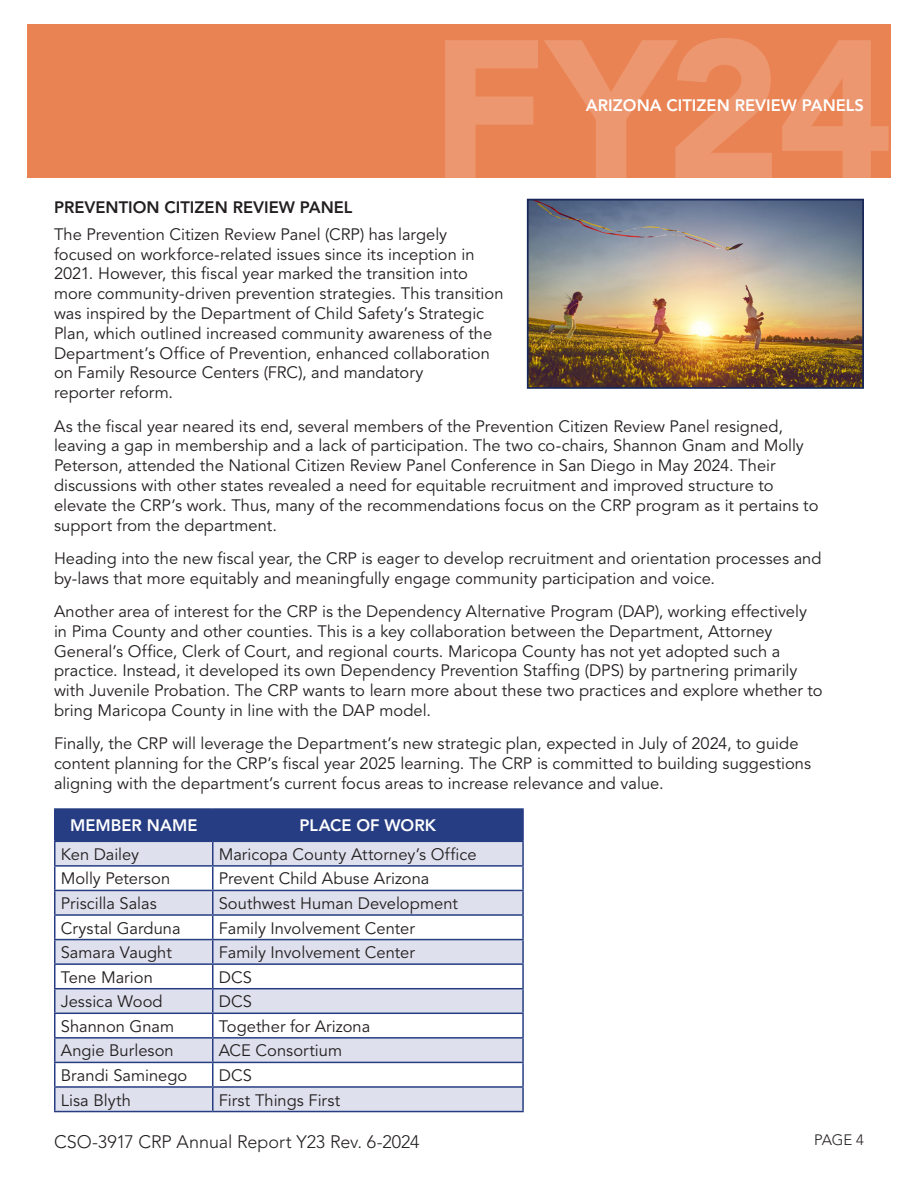
<style>
.page{position:relative;width:918px;height:1188px;background:#fff}
.page>*{position:absolute;margin:0;border:0;box-sizing:border-box;transform-origin:0 0}
.t1{font:900 195.45px "Avenir";color:#fff}
.t2{font:300 18px "Avenir";letter-spacing:-.005em;color:#231f20}
.body_copy{font:16.5px/19.8px "Avenir";color:#231f20}
.Table_Headers{font:800 16.5px "Avenir";color:#fff}
.t3{font:800 16.5px "Avenir";color:#231f20}
.t4{font:300 15px "Avenir";color:#231f20}
</style>
<div class="page">
<div style="left:27px;top:24px;width:864px;height:154px;background:#e98353"></div>
<div style="left:56px;top:810px;width:466px;height:31px;background:#263d83"></div>
<svg style="left:56px;top:842px;width:466px;height:269px;fill:#dfe0ed"></svg>
<svg style="left:56px;top:1063px;width:466px;height:23px"></svg>
<hr style="left:54px;top:808px;width:159px;height:2px;background:#263d83">
<hr style="left:54px;top:810px;width:2px;height:31px;background:#263d83">
<hr style="left:213px;top:808px;width:311px;height:2px;background:#263d83">
<hr style="left:212px;top:810px;width:2px;height:31px;background:#263d83">
<hr style="left:522px;top:810px;width:2px;height:31px;background:#263d83">
<hr style="left:54px;top:841px;width:159px;height:1px;background:#263d83">
<hr style="left:54px;top:842px;width:2px;height:23px;background:#263d83">
<hr style="left:213px;top:841px;width:311px;height:1px;background:#263d83">
<hr style="left:212px;top:842px;width:2px;height:23px;background:#263d83">
<hr style="left:522px;top:842px;width:2px;height:23px;background:#263d83">
<hr style="left:54px;top:865px;width:159px;height:2px;background:#263d83">
<hr style="left:54px;top:867px;width:2px;height:23px;background:#263d83">
<hr style="left:213px;top:865px;width:311px;height:2px;background:#263d83">
<hr style="left:212px;top:867px;width:2px;height:23px;background:#263d83">
<hr style="left:522px;top:867px;width:2px;height:23px;background:#263d83">
<hr style="left:54px;top:890px;width:159px;height:1px;background:#263d83">
<hr style="left:54px;top:891px;width:2px;height:23px;background:#263d83">
<hr style="left:213px;top:890px;width:311px;height:1px;background:#263d83">
<hr style="left:212px;top:891px;width:2px;height:23px;background:#263d83">
<hr style="left:522px;top:891px;width:2px;height:23px;background:#263d83">
<hr style="left:54px;top:914px;width:159px;height:2px;background:#263d83">
<hr style="left:54px;top:916px;width:2px;height:23px;background:#263d83">
<hr style="left:213px;top:914px;width:311px;height:2px;background:#263d83">
<hr style="left:212px;top:916px;width:2px;height:23px;background:#263d83">
<hr style="left:522px;top:916px;width:2px;height:23px;background:#263d83">
<hr style="left:54px;top:939px;width:159px;height:1px;background:#263d83">
<hr style="left:54px;top:940px;width:2px;height:23px;background:#263d83">
<hr style="left:213px;top:939px;width:311px;height:1px;background:#263d83">
<hr style="left:212px;top:940px;width:2px;height:23px;background:#263d83">
<hr style="left:522px;top:940px;width:2px;height:23px;background:#263d83">
<hr style="left:54px;top:963px;width:159px;height:2px;background:#263d83">
<hr style="left:54px;top:965px;width:2px;height:23px;background:#263d83">
<hr style="left:213px;top:963px;width:311px;height:2px;background:#263d83">
<hr style="left:212px;top:965px;width:2px;height:23px;background:#263d83">
<hr style="left:522px;top:965px;width:2px;height:23px;background:#263d83">
<hr style="left:54px;top:988px;width:159px;height:1px;background:#263d83">
<hr style="left:54px;top:989px;width:2px;height:24px;background:#263d83">
<hr style="left:213px;top:988px;width:311px;height:1px;background:#263d83">
<hr style="left:212px;top:989px;width:2px;height:24px;background:#263d83">
<hr style="left:522px;top:989px;width:2px;height:24px;background:#263d83">
<hr style="left:54px;top:1013px;width:159px;height:1px;background:#263d83">
<hr style="left:54px;top:1014px;width:2px;height:23px;background:#263d83">
<hr style="left:213px;top:1013px;width:311px;height:1px;background:#263d83">
<hr style="left:212px;top:1014px;width:2px;height:23px;background:#263d83">
<hr style="left:522px;top:1014px;width:2px;height:23px;background:#263d83">
<hr style="left:54px;top:1037px;width:159px;height:2px;background:#263d83">
<hr style="left:54px;top:1039px;width:2px;height:23px;background:#263d83">
<hr style="left:213px;top:1037px;width:311px;height:2px;background:#263d83">
<hr style="left:212px;top:1039px;width:2px;height:23px;background:#263d83">
<hr style="left:522px;top:1039px;width:2px;height:23px;background:#263d83">
<hr style="left:54px;top:1062px;width:159px;height:1px;background:#263d83">
<hr style="left:54px;top:1063px;width:2px;height:23px;background:#263d83">
<hr style="left:213px;top:1062px;width:311px;height:1px;background:#263d83">
<hr style="left:212px;top:1063px;width:2px;height:23px;background:#263d83">
<hr style="left:522px;top:1063px;width:2px;height:23px;background:#263d83">
<hr style="left:54px;top:1086px;width:159px;height:2px;background:#263d83">
<hr style="left:54px;top:1088px;width:2px;height:23px;background:#263d83">
<hr style="left:213px;top:1086px;width:311px;height:2px;background:#263d83">
<hr style="left:212px;top:1088px;width:2px;height:23px;background:#263d83">
<hr style="left:522px;top:1088px;width:2px;height:23px;background:#263d83">
<hr style="left:54px;top:1111px;width:159px;height:1px;background:#263d83">
<hr style="left:213px;top:1111px;width:311px;height:1px;background:#263d83">
<img style="left:530px;top:202px;width:331px;height:184px">
<div style="left:527px;top:199px;width:337px;height:190px;border:2px solid #182757"></div>
<h1 class="t1" style="left:430px;top:-8px;width:465px">FY24</h1>
<p class="Table_Headers" style="left:586px;top:95px;width:280px">ARIZONA CITIZEN REVIEW PANELS</p>
<p class="t3" style="left:54px;top:198px;width:300px">PREVENTION CITIZEN REVIEW PANEL</p>
<p class="body_copy" style="left:54px;top:225px;width:451px">The Prevention Citizen Review Panel (CRP) has largely focused on workforce-related issues since its inception in 2021. However, this fiscal year marked the transition into more community-driven prevention strategies. This transition was inspired by the Department of Child Safety’s Strategic Plan, which outlined increased community awareness of the Department’s Office of Prevention, enhanced collaboration on Family Resource Centers (FRC), and mandatory<br>reporter reform.</p>
<p class="body_copy" style="left:54px;top:416px;width:766px">As the fiscal year neared its end, several members of the Prevention Citizen Review Panel resigned, leaving a gap in membership and a lack of participation. The two co-chairs, Shannon Gnam and Molly Peterson, attended the National Citizen Review Panel Conference in San Diego in May 2024. Their discussions with other states revealed a need for equitable recruitment and improved structure to elevate the CRP’s work. Thus, many of the recommendations focus on the CRP program as it pertains to support from the department.</p>
<p class="body_copy" style="left:54px;top:549px;width:769px">Heading into the new fiscal year, the CRP is eager to develop recruitment and orientation processes and by-laws that more equitably and meaningfully engage community participation and voice.</p>
<p class="body_copy" style="left:54px;top:602px;width:770px">Another area of interest for the CRP is the Dependency Alternative Program (DAP), working effectively in Pima County and other counties. This is a key collaboration between the Department, Attorney General’s Office, Clerk of Court, and regional courts. Maricopa County has not yet adopted such a practice. Instead, it developed its own Dependency Prevention Staffing (DPS) by partnering primarily with Juvenile Probation. The CRP wants to learn more about these two practices and explore whether to bring Maricopa County in line with the DAP model.</p>
<p class="body_copy" style="left:54px;top:734px;width:759px">Finally, the CRP will leverage the Department’s new strategic plan, expected in July of 2024, to guide content planning for the CRP’s fiscal year 2025 learning. The CRP is committed to building suggestions aligning with the department’s current focus areas to increase relevance and value.</p>
<p class="Table_Headers" style="left:70px;top:816px;width:129px">MEMBER NAME</p>
<p class="Table_Headers" style="left:300px;top:816px;width:138px">PLACE OF WORK</p>
<p class="body_copy" style="left:61px;top:845px;width:80px">Ken Dailey</p>
<p class="body_copy" style="left:219px;top:845px;width:259px">Maricopa County Attorney’s Office</p>
<p class="body_copy" style="left:61px;top:869px;width:111px">Molly Peterson</p>
<p class="body_copy" style="left:219px;top:869px;width:212px">Prevent Child Abuse Arizona</p>
<p class="body_copy" style="left:61px;top:894px;width:97px">Priscilla Salas</p>
<p class="body_copy" style="left:219px;top:894px;width:241px">Southwest Human Development</p>
<p class="body_copy" style="left:61px;top:918px;width:121px">Crystal Garduna</p>
<p class="body_copy" style="left:219px;top:918px;width:198px">Family Involvement Center</p>
<p class="body_copy" style="left:61px;top:943px;width:113px">Samara Vaught</p>
<p class="body_copy" style="left:219px;top:943px;width:198px">Family Involvement Center</p>
<p class="body_copy" style="left:61px;top:968px;width:94px">Tene Marion</p>
<p class="body_copy" style="left:219px;top:968px;width:35px">DCS</p>
<p class="body_copy" style="left:61px;top:992px;width:103px">Jessica Wood</p>
<p class="body_copy" style="left:219px;top:992px;width:35px">DCS</p>
<p class="body_copy" style="left:61px;top:1017px;width:115px">Shannon Gnam</p>
<p class="body_copy" style="left:219px;top:1017px;width:153px">Together for Arizona</p>
<p class="body_copy" style="left:61px;top:1041px;width:115px">Angie Burleson</p>
<p class="body_copy" style="left:219px;top:1041px;width:125px">ACE Consortium</p>
<p class="body_copy" style="left:61px;top:1066px;width:128px">Brandi Saminego</p>
<p class="body_copy" style="left:219px;top:1066px;width:35px">DCS</p>
<p class="body_copy" style="left:61px;top:1090px;width:72px">Lisa Blyth</p>
<p class="body_copy" style="left:219px;top:1090px;width:123px">First Things First</p>
<p class="t2" style="left:54px;top:1131px;width:367px">CSO-3917 CRP Annual Report Y23 Rev. 6-2024</p>
<p class="t4" style="left:814px;top:1131px;width:51px">PAGE 4</p>
</div>
